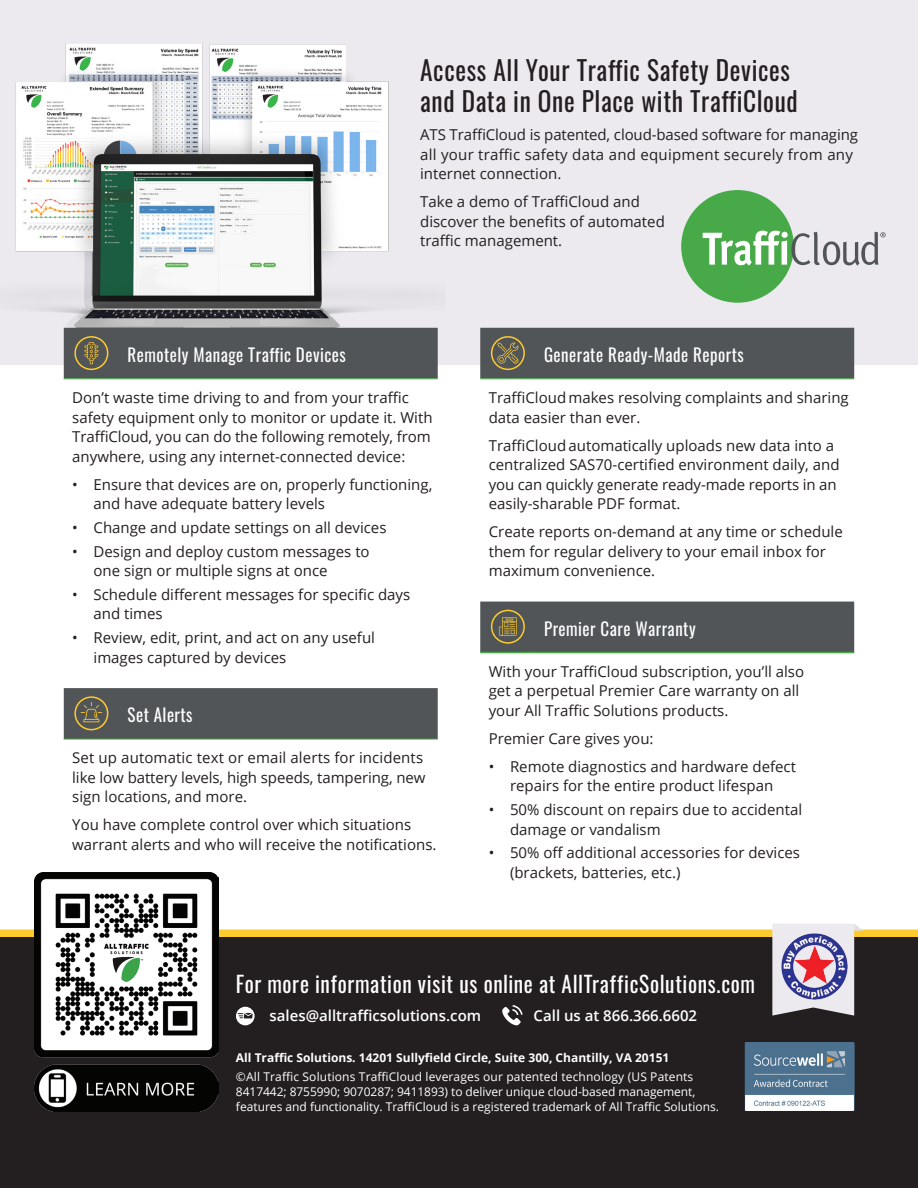
<style>
.page{position:relative;width:918px;height:1188px;background:#fff}
.page>*{position:absolute;margin:0;border:0;box-sizing:border-box;transform-origin:0 0}
.t1{font:27px/31.5px "Oswald";letter-spacing:.025em;color:#231f20;scale:.94 1}
.H4_Sentance_Case_White{font:22.5px "Oswald";letter-spacing:.03em;color:#fff;scale:.95 1}
.H2_15_20{font:18px "Oswald";letter-spacing:.03em;color:#fff;scale:.94 1}
.body_copy{font:15px/19.5px "Open Sans";color:#231f20}
.t2{font:600 15px "Open Sans";color:#fff}
.t3{font:12px/15px "Open Sans";color:#fff}
.t4{font:700 12px "Open Sans";color:#fff}
</style>
<div class="page">
<div style="left:0;top:933px;width:918px;height:255px;background:#231f20"></div>
<svg style="left:502px;top:1005px;width:21px;height:20px"></svg>
<svg style="left:236px;top:1007px;width:19px;height:18px"></svg>
<div style="left:0;top:929px;width:918px;height:8px;background:#fecb2f"></div>
<img style="left:34px;top:873px;width:184px;height:239px">
<div style="left:0;top:0;width:918px;height:364px;background:#eceaef"></div>
<img style="left:0;top:43px;width:445px;height:323px">
<div style="left:64px;top:328px;width:374px;height:50px;background:#515557"></div>
<svg style="left:64px;top:379px;width:374px;height:360px"></svg>
<hr style="left:64px;top:378px;width:55px;height:1px;background:#47a947">
<hr style="left:119px;top:378px;width:319px;height:1px;background:#47a947">
<hr style="left:64px;top:739px;width:55px;height:1px;background:#47a947">
<hr style="left:119px;top:739px;width:319px;height:1px;background:#47a947">
<svg style="left:84px;top:342px;width:15px;height:22px"></svg>
<div style="left:74px;top:336px;width:34px;height:34px;border:2px solid #fecb2f;border-radius:50%"></div>
<div style="left:74px;top:696px;width:34px;height:34px;border:2px solid #fecb2f;border-radius:50%"></div>
<svg style="left:81px;top:702px;width:21px;height:20px"></svg>
<svg style="left:480px;top:379px;width:374px;height:275px"></svg>
<div style="left:480px;top:328px;width:374px;height:51px;background:#515557"></div>
<div style="left:491px;top:336px;width:34px;height:34px;border:2px solid #fecb2f;border-radius:50%"></div>
<div style="left:480px;top:602px;width:374px;height:51px;background:#515557"></div>
<div style="left:491px;top:610px;width:34px;height:34px;border:2px solid #fecb2f;border-radius:50%"></div>
<div style="left:681px;top:190px;width:113px;height:113px;background:#47a947;border-radius:50%"></div>
<svg style="left:703px;top:231px;width:183px;height:35px"></svg>
<svg style="left:772px;top:924px;width:91px;height:92px;background:#afa0b4"></svg>
<img style="left:745px;top:1042px;width:109px;height:69px">
<p class="t1" style="left:420px;top:51px;width:403px">Access All Your Traffic Safety Devices and Data in One Place with TraffiCloud</p>
<p class="body_copy" style="left:420px;top:124px;width:439px">ATS TraffiCloud is patented, cloud-based software for managing all your traffic safety data and equipment securely from any internet connection.</p>
<p class="body_copy" style="left:420px;top:191px;width:246px">Take a demo of TraffiCloud and discover the benefits of automated traffic management.</p>
<p class="H2_15_20" style="left:128px;top:339px;width:234px">Remotely Manage Traffic Devices</p>
<p class="body_copy" style="left:72px;top:387px;width:362px">Don’t waste time driving to and from your traffic safety equipment only to monitor or update it. With TraffiCloud, you can do the following remotely, from anywhere, using any internet-connected device:</p>
<p class="body_copy" style="left:94px;top:474px;width:340px;text-indent:-21px">• Ensure that devices are on, properly functioning, and have adequate battery levels</p>
<p class="body_copy" style="left:72px;top:517px;width:316px">• Change and update settings on all devices</p>
<p class="body_copy" style="left:94px;top:541px;width:278px;text-indent:-21px">• Design and deploy custom messages to one sign or multiple signs at once</p>
<p class="body_copy" style="left:94px;top:584px;width:318px;text-indent:-21px">• Schedule different messages for specific days and times</p>
<p class="body_copy" style="left:94px;top:627px;width:283px;text-indent:-21px">• Review, edit, print, and act on any useful images captured by devices</p>
<p class="H2_15_20" style="left:128px;top:699px;width:71px">Set Alerts</p>
<p class="body_copy" style="left:72px;top:748px;width:355px">Set up automatic text or email alerts for incidents like low battery levels, high speeds, tampering, new sign locations, and more.</p>
<p class="body_copy" style="left:72px;top:815px;width:366px">You have complete control over which situations warrant alerts and who will receive the notifications.</p>
<p class="H2_15_20" style="left:544px;top:339px;width:214px">Generate Ready-Made Reports</p>
<p class="body_copy" style="left:489px;top:387px;width:362px">TraffiCloudmakes resolving complaints and sharing data easier than ever.</p>
<p class="body_copy" style="left:489px;top:435px;width:352px">TraffiCloudautomatically uploads new data into a centralized SAS70-certified environment daily, and you can quickly generate ready-made reports in an easily-sharable PDF format.</p>
<p class="body_copy" style="left:489px;top:521px;width:356px">Create reports on-demand at any time or schedule them for regular delivery to your email inbox for maximum convenience.</p>
<p class="H2_15_20" style="left:544px;top:612px;width:163px">Premier Care Warranty</p>
<p class="body_copy" style="left:489px;top:661px;width:317px">With your TraffiCloud subscription, you’ll also get a perpetual Premier Care warranty on all your All Traffic Solutions products.</p>
<p class="body_copy" style="left:489px;top:728px;width:166px">Premier Care gives you:</p>
<p class="body_copy" style="left:489px;top:756px;width:309px;text-align:center">• Remote diagnostics and hardware defect repairs for the entire product lifespan</p>
<p class="body_copy" style="left:510px;top:799px;width:294px;text-indent:-21px">• 50% discount on repairs due to accidental damage or vandalism</p>
<p class="body_copy" style="left:510px;top:843px;width:292px;text-indent:-21px">• 50% off additional accessories for devices (brackets, batteries, etc.)</p>
<p class="H4_Sentance_Case_White" style="left:236px;top:963px;width:548px">For more information visit us online at AllTrafficSolutions.com</p>
<p class="t2" style="left:270px;top:1005px;width:213px">sales@alltrafficsolutions.com</p>
<p class="t2" style="left:534px;top:1005px;width:165px">Call us at 866.366.6602</p>
<p class="t4" style="left:236px;top:1049px;width:435px">All Traffic Solutions. 14201 Sullyfield Circle, Suite 300, Chantilly, VA 20151</p>
<p class="t3" style="left:236px;top:1069px;width:485px">©All Traffic Solutions TraffiCloud leverages our patented technology (US Patents<br>8417442; 8755990; 9070287; 9411893) to deliver unique cloud-based management, features and functionality. TraffiCloud is a registered trademark of All Traffic Solutions.</p>
</div>
